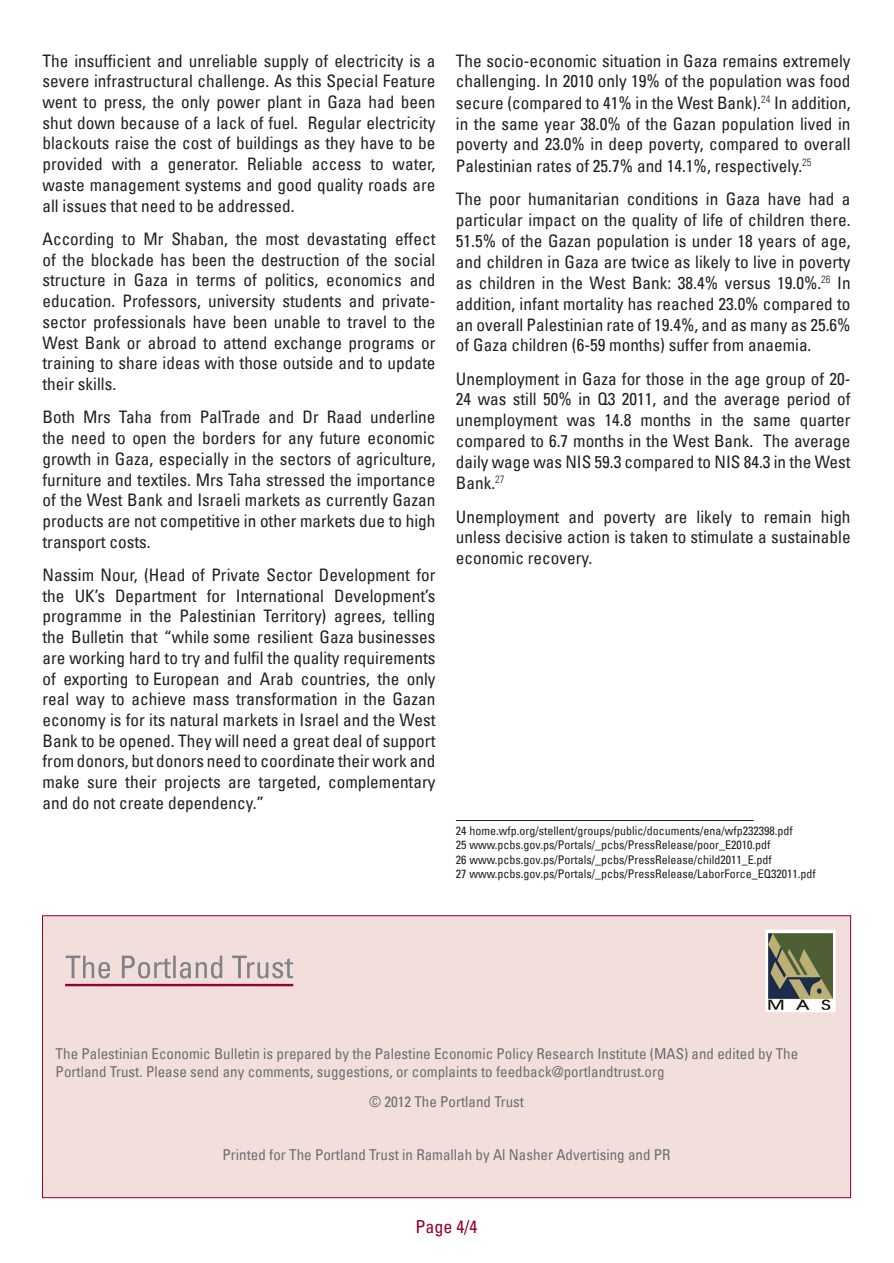
<style>
.page{position:relative;width:894px;height:1263px;background:#fff}
.page>*{position:absolute;margin:0;border:0;box-sizing:border-box;transform-origin:0 0}
.t1{font:condensed 18px "Univers LT";color:#940128}
.t2{font:condensed 17.25px/20.7px "Univers LT";color:#231f20;text-align:justify}
.t3{font:condensed 15px/18px "Univers LT";color:#6c6d70}
.t4{font:condensed 12px/14.4px "Univers LT";color:#231f20}
</style>
<div class="page">
<div style="left:43px;top:916px;width:807px;height:282px;background:#f2dfdc"></div>
<hr style="left:65px;top:984px;width:228px;height:2px;background:#940128">
<svg style="left:66px;top:955px;width:227px;height:23px"></svg>
<svg style="left:765px;top:929px;width:71px;height:83px;background:#8a8f78"></svg>
<hr style="left:456px;top:820px;width:297px;height:1px;background:#231f20">
<p class="t2" style="left:43px;top:50px;width:394px">The insufficient and unreliable supply of electricity is a severe infrastructural challenge. As this Special Feature went to press, the only power plant in Gaza had been shut down because of a lack of fuel. Regular electricity blackouts raise the cost of buildings as they have to be provided with a generator. Reliable access to water, waste management systems and good quality roads are all issues that need to be addressed.</p>
<p class="t2" style="left:43px;top:228px;width:394px">According to Mr Shaban, the most devastating effect of the blockade has been the destruction of the social structure in Gaza in terms of politics, economics and education. Professors, university students and private&shy;sector professionals have been unable to travel to the West Bank or abroad to attend exchange programs or training to share ideas with those outside and to update their skills.</p>
<p class="t2" style="left:43px;top:407px;width:394px">Both Mrs Taha from PalTrade and Dr Raad underline the need to open the borders for any future economic growth in Gaza, especially in the sectors of agriculture, furniture and textiles. Mrs Taha stressed the importance of the West Bank and Israeli markets as currently Gazan products are not competitive in other markets due to high transport costs.</p>
<p class="t2" style="left:43px;top:564px;width:394px">Nassim Nour, (Head of Private Sector Development for the UK’s Department for International Development’s programme in the Palestinian Territory) agrees, telling the Bulletin that “while some resilient Gaza businesses are working hard to try and fulfil the quality requirements of exporting to European and Arab countries, the only real way to achieve mass transformation in the Gazan economy is for its natural markets in Israel and the West Bank to be opened. They will need a great deal of support from donors, but donors need to coordinate their work and make sure their projects are targeted, complementary and do not create dependency.”</p>
<p class="t2" style="left:456px;top:50px;width:396px">The socio-economic situation in Gaza remains extremely challenging. In 2010 only 19% of the population was food secure (compared to 41% in the West Bank).<sup>24</sup> In addition, in the same year 38.0% of the Gazan population lived in poverty and 23.0% in deep poverty, compared to overall Palestinian rates of 25.7% and 14.1%, respectively.<sup>25</sup></p>
<p class="t2" style="left:456px;top:189px;width:396px">The poor humanitarian conditions in Gaza have had a particular impact on the quality of life of children there.<br>51.5% of the Gazan population is under 18 years of age, and children in Gaza are twice as likely to live in poverty as children in the West Bank: 38.4% versus 19.0%.<sup>26</sup> In addition, infant mortality has reached 23.0% compared to an overall Palestinian rate of 19.4%, and as many as 25.6% of Gaza children (6-59 months) suffer from anaemia.</p>
<p class="t2" style="left:456px;top:368px;width:396px">Unemployment in Gaza for those in the age group of 20- 24 was still 50% in Q3 2011, and the average period of unemployment was 14.8 months in the same quarter compared to 6.7 months in the West Bank. The average daily wage was NIS 59.3 compared to NIS 84.3 in the West Bank.<sup>27</sup></p>
<p class="t2" style="left:456px;top:506px;width:396px">Unemployment and poverty are likely to remain high unless decisive action is taken to stimulate a sustainable economic recovery.</p>
<p class="t4" style="left:456px;top:823px;width:361px">24 home.wfp.org/stellent/groups/public/documents/ena/wfp232398.pdf<br>25 www.pcbs.gov.ps/Portals/_pcbs/PressRelease/poor_E2010.pdf<br>26 www.pcbs.gov.ps/Portals/_pcbs/PressRelease/child2011_E.pdf<br>27 www.pcbs.gov.ps/Portals/_pcbs/PressRelease/LaborForce_EQ32011.pdf</p>
<p class="t3" style="left:56px;top:1044px;width:744px">The Palestinian Economic Bulletin is prepared by the Palestine Economic Policy Research Institute (MAS) and edited by The<br>Portland Trust. Please send any comments, suggestions, or complaints to feedback@portlandtrust.org</p>
<p class="t3" style="left:369px;top:1093px;width:156px">© 2012 The Portland Trust</p>
<p class="t3" style="left:223px;top:1146px;width:449px">Printed for The Portland Trust in Ramallah by Al Nasher Advertising and PR</p>
<p class="t1" style="left:415px;top:1215px;width:63px">Page 4/4</p>
</div>
